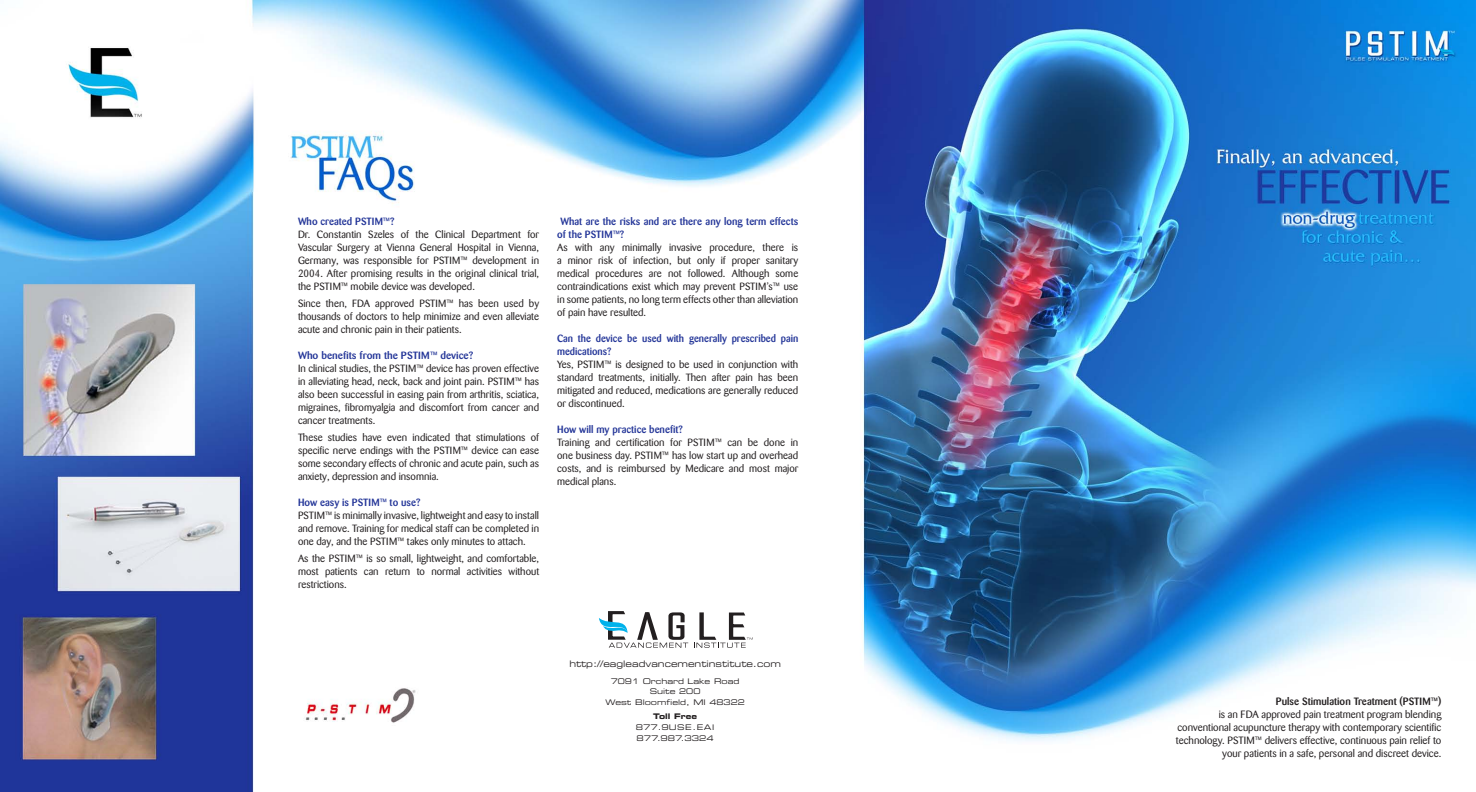
<style>
.page{position:relative;width:1476px;height:792px;background:#fff}
.page>*{position:absolute;margin:0;border:0;box-sizing:border-box;transform-origin:0 0}
.t1{font:10.5px/13px "Barmeno";color:#231f20;text-align:right}
.t2{font:500 10.5px "Barmeno";color:#231f20}
.t3{font:10.4px/13px "Barmeno";color:#231f20;text-align:justify}
.t4{font:500 10.4px/13px "Barmeno";color:#233598}
.t5{font:500 10.4px "Barmeno";color:#233598;scale:1.04 1}
.t6{font:9px "Eurostile Extended Two";color:#231f20;scale:.95 1}
.t7{font:7.7px/10.7px "Eurostile Extended Two";color:#231f20;text-align:center;scale:.95 1}
.t8{font:7.7px/10.7px "Eurostile Extended Two";color:#231f20}
.t9{font:7.7px "Eurostile Bold Extended Two";color:#231f20}
</style>
<div class="page">
<img style="left:0;top:0;width:1476px;height:792px">
<svg style="left:599px;top:609px;width:89px;height:39px"></svg>
<svg style="left:694px;top:612px;width:59px;height:36px"></svg>
<p class="t4" style="left:298px;top:215px;width:98px">Who created PSTIM™?</p>
<p class="t3" style="left:298px;top:228px;width:243px">Dr. Constantin Szeles of the Clinical Department for Vascular Surgery at Vienna General Hospital in Vienna, Germany, was responsible for PSTIM™ development in 2004. After promising results in the original clinical trial, the PSTIM™ mobile device was developed.</p>
<p class="t3" style="left:298px;top:297px;width:243px">Since then, FDA approved PSTIM™ has been used by thousands of doctors to help minimize and even alleviate acute and chronic pain in their patients.</p>
<p class="t5" style="left:298px;top:349px;width:170px">Who benefits from the PSTIM™ device?</p>
<p class="t3" style="left:298px;top:362px;width:243px">In clinical studies, the PSTIM™ device has proven effective in alleviating head, neck, back and joint pain. PSTIM™ has also been successful in easing pain from arthritis, sciatica, migraines, fibromyalgia and discomfort from cancer and cancer treatments.</p>
<p class="t3" style="left:298px;top:431px;width:243px">These studies have even indicated that stimulations of specific nerve endings with the PSTIM™ device can ease some secondary effects of chronic and acute pain, such as anxiety, depression and insomnia.</p>
<p class="t4" style="left:298px;top:496px;width:124px">How easy is PSTIM™ to use?</p>
<p class="t3" style="left:298px;top:509px;width:243px">PSTIM™ is minimally invasive, lightweight and easy to install and remove. Training for medical staff can be completed in one day, and the PSTIM™ takes only minutes to attach.</p>
<p class="t3" style="left:298px;top:552px;width:243px">As the PSTIM™ is so small, lightweight, and comfortable, most patients can return to normal activities without restrictions.</p>
<p class="t4" style="left:557px;top:215px;width:243px;text-indent:3px">What are the risks and are there any long term effects of the PSTIM™?</p>
<p class="t3" style="left:557px;top:241px;width:243px">As with any minimally invasive procedure, there is a minor risk of infection, but only if proper sanitary medical procedures are not followed. Although some contraindications exist which may prevent PSTIM’s™ use in some patients, no long term effects other than alleviation of pain have resulted.</p>
<p class="t4" style="left:557px;top:332px;width:243px">Can the device be used with generally prescribed pain medications?</p>
<p class="t3" style="left:557px;top:358px;width:243px">Yes, PSTIM™ is designed to be used in conjunction with standard treatments, initially. Then after pain has been mitigated and reduced, medications are generally reduced or discontinued.</p>
<p class="t4" style="left:557px;top:423px;width:127px">How will my practice benefit?</p>
<p class="t3" style="left:557px;top:436px;width:243px">Training and certification for PSTIM™ can be done in one business day. PSTIM™ has low start up and overhead costs, and is reimbursed by Medicare and most major medical plans.</p>
<p class="t6" style="left:569px;top:658px;width:224px">http://eagleadvancementinstitute.com</p>
<p class="t7" style="left:605px;top:675px;width:148px">7091 Orchard Lake Road<br>Suite 200<br>West Bloomfield, MI 48322</p>
<p class="t9" style="left:653px;top:711px;width:46px">Toll Free</p>
<p class="t8" style="left:636px;top:722px;width:80px">877.9USE.EAI<br>877.987.3324</p>
<p class="t2" style="left:1276px;top:695px;width:167px">Pulse Stimulation Treatment (PSTIM™)</p>
<p class="t1" style="left:1176px;top:708px;width:267px">is an FDA approved pain treatment program blending conventional acupuncture therapy with contemporary scientific technology. PSTIM™ delivers effective, continuous pain relief to your patients in a safe, personal and discreet device.</p>
</div>
